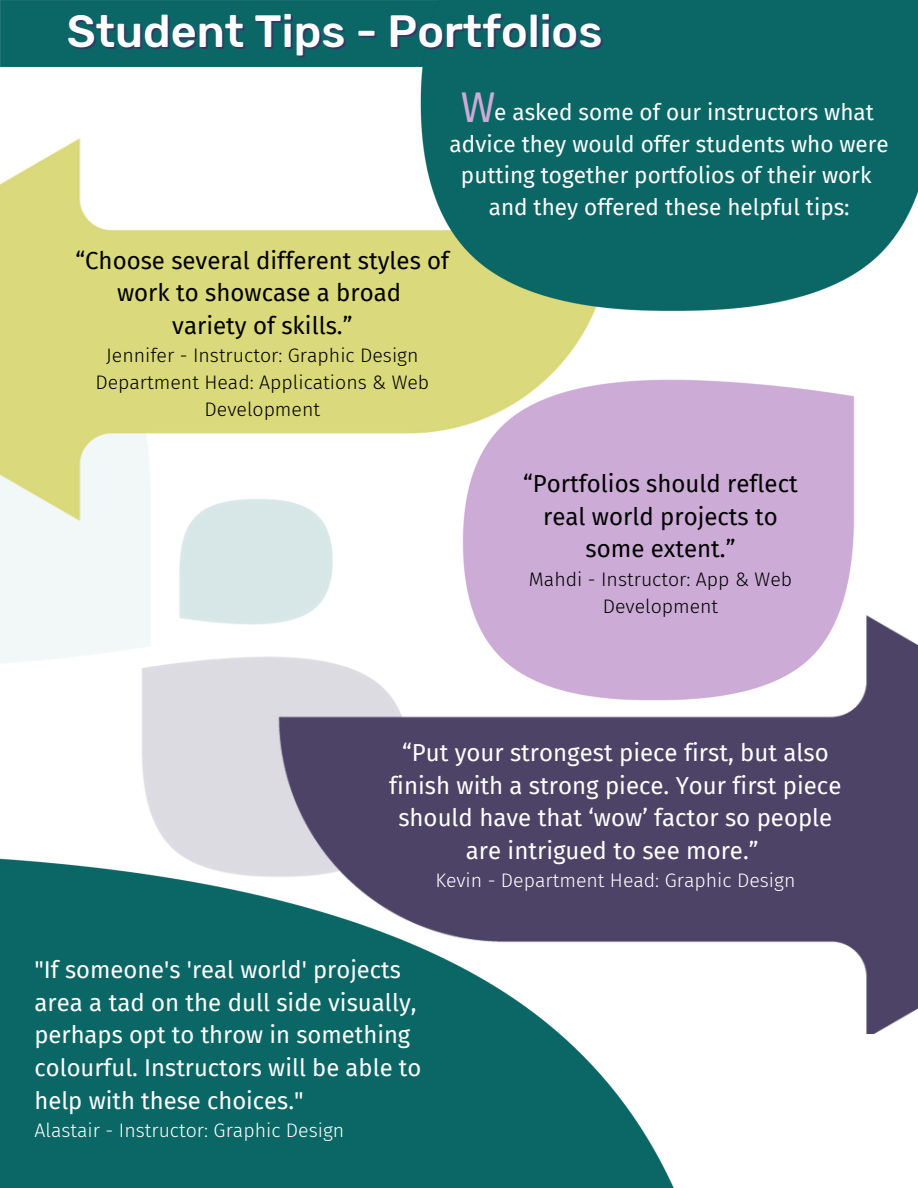
<style>
.page{position:relative;width:918px;height:1188px;background:#fff}
.page>*{position:absolute;margin:0;border:0;box-sizing:border-box;transform-origin:0 0}
.t1{font:500 45px "Rubik";color:#fff}
.t2{font:42px "Fira Sans";color:#ccacd7}
.t3{font:24px/32.7px "Fira Sans";color:#fff;text-align:center}
.t4{font:24px/32.7px "Fira Sans";color:#000;text-align:center}
.t5{font:23.7px/32.7px "Fira Sans";color:#fff}
.t6{font:22.5px "Fira Sans";color:#fff}
.t7{font:300 19.5px/27px "Fira Sans";color:#000;text-align:center}
.t8{font:300 19.5px "Fira Sans";color:#fff}
</style>
<div class="page">
<img style="left:0;top:138px;width:592px;height:386px">
<img style="left:455px;top:377px;width:400px;height:238px">
<div style="left:0;top:0;width:409px;height:66px;background:#0b6666"></div>
<img style="left:409px;top:0;width:509px;height:317px">
<img style="left:0;top:857px;width:674px;height:331px">
<img style="left:274px;top:615px;width:644px;height:418px">
<h1 class="t1" style="left:67px;top:5px;width:537px">Student Tips - Portfolios</h1>
<h2 class="t2" style="left:461px;top:83px;width:36px">W</h2>
<p class="t6" style="left:494px;top:99px;width:381px">e asked some of our instructors what</p>
<p class="t6" style="left:450px;top:131px;width:441px">advice they would offer students who were</p>
<p class="t6" style="left:461px;top:162px;width:412px">putting together portfolios of their work</p>
<p class="t6" style="left:489px;top:194px;width:362px">and they offered these helpful tips:</p>
<p class="t4" style="left:75px;top:244px;width:375px">“Choose several different styles of work to showcase a broad<br>variety of skills.”</p>
<p class="t7" style="left:95px;top:342px;width:335px">Jennifer - Instructor: Graphic Design<br>Department Head: Applications &amp; Web<br>Development</p>
<p class="t4" style="left:523px;top:468px;width:276px">“Portfolios should reflect real world projects to some extent.”</p>
<p class="t7" style="left:529px;top:566px;width:265px">Mahdi - Instructor: App &amp; Web<br>Development</p>
<p class="t3" style="left:389px;top:737px;width:454px">“Put your strongest piece first, but also finish with a strong piece. Your first piece should have that ‘wow’ factor so people are intrigued to see more.”</p>
<p class="t8" style="left:435px;top:869px;width:362px">Kevin - Department Head: Graphic Design</p>
<p class="t5" style="left:34px;top:954px;width:368px">"If someone's 'real world' projects</p>
<p class="t3" style="left:34px;top:986px;width:384px">area a tad on the dull side visually,</p>
<p class="t5" style="left:34px;top:1019px;width:388px">perhaps opt to throw in something colourful. Instructors will be able to help with these choices."</p>
<p class="t8" style="left:34px;top:1119px;width:311px">Alastair - Instructor: Graphic Design</p>
</div>
